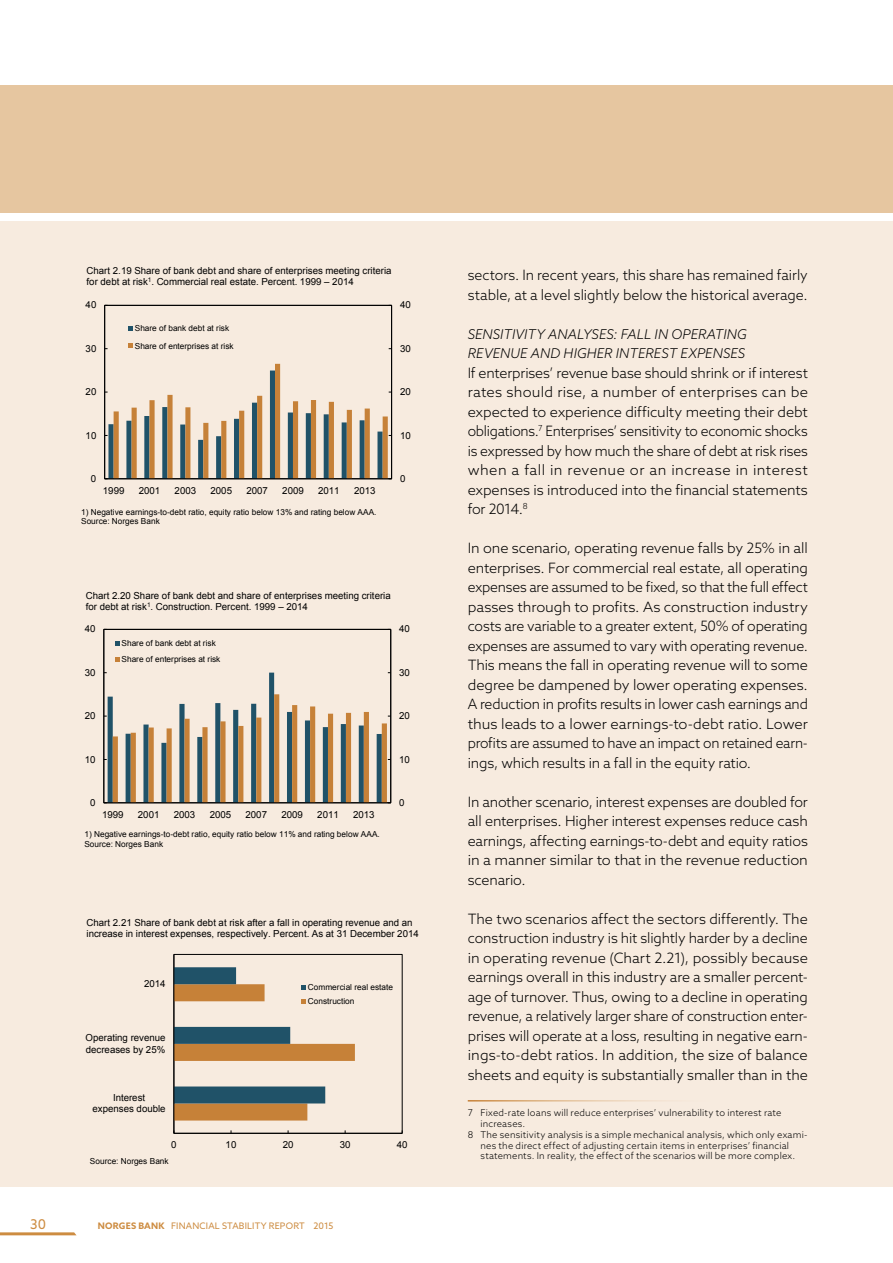
<style>
.page{position:relative;width:893px;height:1263px;background:#fff}
.page>*{position:absolute;margin:0;border:0;box-sizing:border-box;transform-origin:0 0}
.t1{font:300 14.25px/19.5px "Azo Sans";letter-spacing:-.005em;color:#000;text-align:justify}
.t2{font:italic 300 13.5px/19.5px "Azo Sans";letter-spacing:.01em;color:#000}
.t3{font:13.5px "Azo Sans";color:#cd8c41}
.t4{font:9.75px/11.2px "Arial";color:#000}
.t5{font:300 9.3px "Azo Sans";letter-spacing:.02em;color:#000}
.t6{font:9px "Azo Sans";letter-spacing:.02em;color:#cd8c41}
.t7{font:8.25px/9.4px "Arial";color:#000}
.s1{font-style:inherit}
.s2{font-weight:700}
</style>
<div class="page">
<svg style="left:0;top:1232px;width:76px;height:3px"></svg>
<div style="left:0;top:221px;width:893px;height:965px;background:#f7ebdf"></div>
<div style="left:0;top:85px;width:893px;height:128px;background:#e6c6a0"></div>
<hr style="left:468px;top:1100px;width:255px;height:1px;background:#fff">
<div style="left:174px;top:954px;width:228px;height:179px;border:1px solid #000"></div>
<hr style="left:174px;top:1133px;width:228px;height:1px;background:#000">
<hr style="left:174px;top:954px;width:1px;height:179px;background:#000">
<svg style="left:174px;top:967px;width:181px;height:153px"></svg>
<hr style="left:105px;top:305px;width:287px;height:1px;background:#000">
<hr style="left:391px;top:305px;width:1px;height:174px;background:#000">
<hr style="left:104px;top:305px;width:1px;height:174px;background:#000">
<svg style="left:105px;top:364px;width:286px;height:114px"></svg>
<hr style="left:105px;top:478px;width:287px;height:1px;background:#000">
<svg style="left:129px;top:326px;width:4px;height:4px"></svg>
<svg style="left:129px;top:344px;width:4px;height:4px"></svg>
<hr style="left:104px;top:629px;width:287px;height:1px;background:#000">
<hr style="left:390px;top:629px;width:1px;height:174px;background:#000">
<hr style="left:104px;top:629px;width:1px;height:174px;background:#000">
<svg style="left:104px;top:672px;width:287px;height:130px"></svg>
<hr style="left:104px;top:802px;width:287px;height:1px;background:#000">
<svg style="left:116px;top:641px;width:4px;height:4px"></svg>
<svg style="left:116px;top:657px;width:4px;height:5px"></svg>
<p class="t4" style="left:87px;top:265px;width:307px">Chart 2.19 Share of bank debt and share of enterprises meeting criteria for debt at risk<sup>1</sup>. Commercial real estate. Percent. 1999 <span class="s1">–</span> 2014</p>
<p class="t4" style="left:86px;top:299px;width:12px">40</p>
<p class="t4" style="left:86px;top:343px;width:12px">30</p>
<p class="t7" style="left:135px;top:319px;width:100px;line-height:17.5px">Share of bank debt at risk<br>Share of enterprises at risk</p>
<p class="t4" style="left:400px;top:299px;width:12px">40</p>
<p class="t4" style="left:400px;top:343px;width:12px">30</p>
<p class="t4" style="left:86px;top:386px;width:12px">20</p>
<p class="t4" style="left:400px;top:386px;width:12px">20</p>
<p class="t4" style="left:86px;top:430px;width:12px">10</p>
<p class="t4" style="left:91px;top:473px;width:7px">0</p>
<p class="t4" style="left:103px;top:484px;width:23px">1999</p>
<p class="t4" style="left:139px;top:484px;width:23px">2001</p>
<p class="t4" style="left:175px;top:484px;width:23px">2003</p>
<p class="t4" style="left:211px;top:484px;width:23px">2005</p>
<p class="t4" style="left:246px;top:484px;width:23px">2007</p>
<p class="t4" style="left:282px;top:484px;width:23px">2009</p>
<p class="t4" style="left:318px;top:484px;width:23px">2011</p>
<p class="t4" style="left:354px;top:484px;width:23px">2013</p>
<p class="t7" style="left:81px;top:507px;width:297px">1) Negative earnings-to-debt ratio, equity ratio below 13% and rating below AAA.<br>Source: Norges Bank</p>
<p class="t4" style="left:400px;top:430px;width:12px">10</p>
<p class="t4" style="left:400px;top:473px;width:7px">0</p>
<p class="t4" style="left:86px;top:590px;width:307px">Chart 2.20 Share of bank debt and share of enterprises meeting criteria for debt at risk<sup>1</sup>. Construction. Percent. 1999 <span class="s1">–</span> 2014</p>
<p class="t4" style="left:85px;top:623px;width:12px">40</p>
<p class="t4" style="left:85px;top:667px;width:12px">30</p>
<p class="t7" style="left:122px;top:635px;width:100px;line-height:16.2px">Share of bank debt at risk<br>Share of enterprises at risk</p>
<p class="t4" style="left:399px;top:623px;width:12px">40</p>
<p class="t4" style="left:399px;top:667px;width:12px">30</p>
<p class="t4" style="left:85px;top:710px;width:12px">20</p>
<p class="t4" style="left:399px;top:710px;width:12px">20</p>
<p class="t4" style="left:85px;top:754px;width:12px">10</p>
<p class="t4" style="left:90px;top:797px;width:7px">0</p>
<p class="t4" style="left:102px;top:808px;width:23px">1999</p>
<p class="t4" style="left:138px;top:808px;width:23px">2001</p>
<p class="t4" style="left:174px;top:808px;width:23px">2003</p>
<p class="t4" style="left:210px;top:808px;width:23px">2005</p>
<p class="t4" style="left:246px;top:808px;width:23px">2007</p>
<p class="t4" style="left:281px;top:808px;width:23px">2009</p>
<p class="t4" style="left:317px;top:808px;width:23px">2011</p>
<p class="t4" style="left:353px;top:808px;width:23px">2013</p>
<p class="t7" style="left:84px;top:829px;width:297px">1) Negative earnings-to-debt ratio, equity ratio below 11% and rating below AAA.<br>Source: Norges Bank</p>
<p class="t4" style="left:399px;top:754px;width:12px">10</p>
<p class="t4" style="left:399px;top:797px;width:7px">0</p>
<p class="t4" style="left:87px;top:917px;width:334px">Chart 2.21 Share of bank debt at risk after a fall in operating revenue and an increase in interest expenses, respectively. Percent. As at 31 December 2014</p>
<p class="t4" style="left:144px;top:978px;width:23px">2014</p>
<p class="t4" style="left:86px;top:1032px;width:81px">Operating revenue decreases by 25%</p>
<p class="t4" style="left:93px;top:1092px;width:75px;text-align:center">Interest expenses double</p>
<p class="t7" style="left:308px;top:981px;width:87px;line-height:13.4px">Commercial real estate<br>Construction</p>
<p class="t4" style="left:171px;top:1139px;width:7px">0</p>
<p class="t4" style="left:226px;top:1139px;width:12px">10</p>
<p class="t4" style="left:283px;top:1139px;width:12px">20</p>
<p class="t4" style="left:340px;top:1139px;width:12px">30</p>
<p class="t4" style="left:397px;top:1139px;width:12px">40</p>
<p class="t7" style="left:90px;top:1156px;width:80px">Source: Norges Bank</p>
<p class="t3" style="left:30px;top:1215px;width:17px">30</p>
<p class="t6" style="left:98px;top:1220px;width:237px"><span class="s2">NORGES BANK</span> FINANCIAL STABILITY REPORT 2015</p>
<p class="t1" style="left:468px;top:265px;width:342px">sectors. In recent years, this share has remained fairly stable, at a level slightly below the historical average.</p>
<p class="t2" style="left:468px;top:324px;width:281px">SENSITIVITY ANALYSES: FALL IN OPERATING<br>REVENUE AND HIGHER INTEREST EXPENSES</p>
<p class="t1" style="left:468px;top:363px;width:342px">If enterprises’ revenue base should shrink or if interest rates should rise, a number of enterprises can be expected to experience difficulty meeting their debt obligations.<sup>7</sup> Enterprises’ sensitivity to economic shocks is expressed by how much the share of debt at risk rises when a fall in revenue or an increase in interest expenses is introduced into the financial statements for 2014.<sup>8</sup></p>
<p class="t1" style="left:468px;top:538px;width:342px">In one scenario, operating revenue falls by 25% in all enterprises. For commercial real estate, all operating expenses are assumed to be fixed, so that the full effect passes through to profits. As construction industry costs are variable to a greater extent, 50% of operating expenses are assumed to vary with operating revenue.<br>This means the fall in operating revenue will to some degree be dampened by lower operating expenses.<br>A reduction in profits results in lower cash earnings and thus leads to a lower earnings-to-debt ratio. Lower profits are assumed to have an impact on retained earn&shy;ings, which results in a fall in the equity ratio.</p>
<p class="t1" style="left:468px;top:792px;width:342px">In another scenario, interest expenses are doubled for all enterprises. Higher interest expenses reduce cash earnings, affecting earnings-to-debt and equity ratios in a manner similar to that in the revenue reduction scenario.</p>
<p class="t1" style="left:468px;top:909px;width:342px">The two scenarios affect the sectors differently. The construction industry is hit slightly harder by a decline in operating revenue (Chart 2.21), possibly because earnings overall in this industry are a smaller percent&shy;age of turnover. Thus, owing to a decline in operating revenue, a relatively larger share of construction enter&shy;prises will operate at a loss, resulting in negative earn&shy;ings-to-debt ratios. In addition, the size of balance sheets and equity is substantially smaller than in the</p>
<p class="t5" style="left:468px;top:1106px;width:315px">7 Fixed-rate loans will reduce enterprises’ vulnerability to interest rate</p>
<p class="t5" style="left:480px;top:1117px;width:46px">increases.</p>
<p class="t5" style="left:468px;top:1128px;width:341px">8 The sensitivity analysis is a simple mechanical analysis, which only exami-</p>
<p class="t5" style="left:480px;top:1139px;width:310px">nes the direct effect of adjusting certain items in enterprises’ financial</p>
<p class="t5" style="left:480px;top:1150px;width:316px">statements. In reality, the effect of the scenarios will be more complex.</p>
</div>
